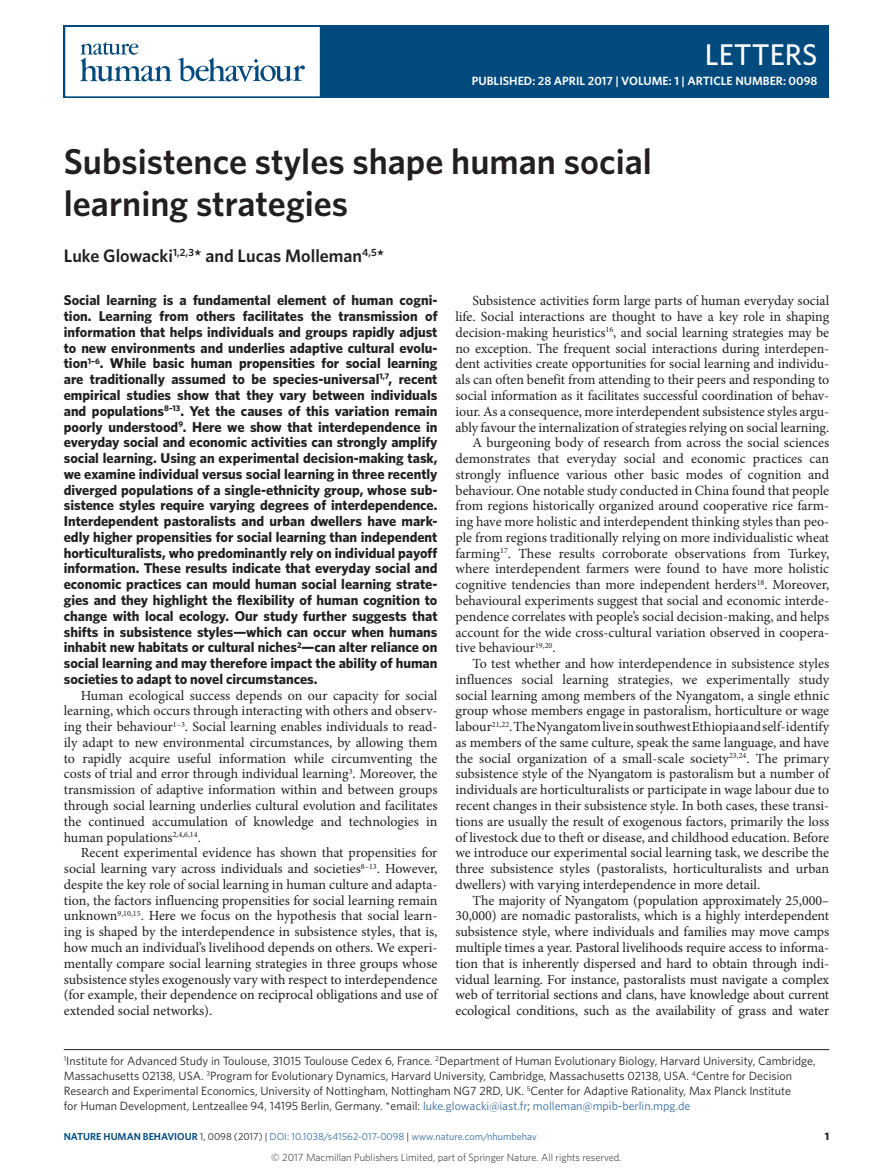
<style>
.page{position:relative;width:893px;height:1174px;background:#fff}
.page>*{position:absolute;margin:0;border:0;box-sizing:border-box;transform-origin:0 0}
.pAtl{font:600 36px/42px "Whitney";color:#231f20}
.t1{font:500 30px "Whitney";color:#fff}
.pAu_dblcl{font:600 18px "Whitney";color:#231f20}
.pAbstext_snglcol{font:700 14.25px/15.8px "Whitney";color:#231f20;text-align:justify}
.pPara{font:13.95px/15.8px "Minion Pro";letter-spacing:-.005em;color:#231f20;text-align:justify}
.pAffiliation{font:12px/15px "Whitney";color:#231f20}
.t2{font:600 12px "Whitney";color:#fff}
.t3{font:700 10.8px "Whitney";color:#231f20}
.t4{font:300 10.5px "Whitney";color:#231f20}
.pFooter-Left{font:10.2px "Whitney";color:#326a9f}
.s1{color:#326a9f}
.s2{font-weight:600;color:#004a7d}
.s3{color:#231f20}
</style>
<div class="page">
<div style="left:64px;top:26px;width:765px;height:72px;background:#004a7d"></div>
<div style="left:64px;top:26px;width:257px;height:72px;background:#fff;border:2px solid #004a7d"></div>
<svg style="left:80px;top:42px;width:92px;height:39px"></svg>
<svg style="left:178px;top:58px;width:127px;height:24px"></svg>
<hr style="left:64px;top:1049px;width:765px;height:1px;background:#231f20">
<h2 class="t1" style="left:705px;top:34px;width:114px">LETTERS</h2>
<p class="t2" style="left:472px;top:73px;width:347px">PUBLISHED: 28 APRIL 2017 | VOLUME: 1 | ARTICLE NUMBER: 0098</p>
<p class="pAtl" style="left:64px;top:140px;width:590px">Subsistence styles shape human social learning strategies</p>
<p class="pAu_dblcl" style="left:64px;top:244px;width:322px">Luke Glowacki<sup>1,2,3</sup>* and Lucas Molleman<sup>4,5</sup>*</p>
<p class="pAbstext_snglcol" style="left:64px;top:292px;width:375px">Social learning is a fundamental element of human cogni&shy;tion. Learning from others facilitates the transmission of information that helps individuals and groups rapidly adjust to new environments and underlies adaptive cultural evolu&shy;tion<sup>1–6</sup>. While basic human propensities for social learning are traditionally assumed to be species-universal<sup>1,7</sup>, recent empirical studies show that they vary between individuals and populations<sup>8–13</sup>. Yet the causes of this variation remain poorly understood<sup>9</sup>. Here we show that interdependence in everyday social and economic activities can strongly amplify social learning. Using an experimental decision-making task, we examine individual versus social learning in three recently diverged populations of a single-ethnicity group, whose sub&shy;sistence styles require varying degrees of interdependence.<br>Interdependent pastoralists and urban dwellers have mark&shy;edly higher propensities for social learning than independent horticulturalists, who predominantly rely on individual payoff information. These results indicate that everyday social and economic practices can mould human social learning strate&shy;gies and they highlight the flexibility of human cognition to change with local ecology. Our study further suggests that shifts in subsistence styles—which can occur when humans inhabit new habitats or cultural niches<sup>2</sup>—can alter reliance on social learning and may therefore impact the ability of human societies to adapt to novel circumstances.</p>
<p class="pPara" style="left:64px;top:687px;width:375px;text-indent:17px">Human ecological success depends on our capacity for social learning, which occurs through interacting with others and observ&shy;ing their behaviour<sup>1–3</sup>. Social learning enables individuals to read&shy;ily adapt to new environmental circumstances, by allowing them to rapidly acquire useful information while circumventing the costs of trial and error through individual learning<sup>3</sup>. Moreover, the transmission of adaptive information within and between groups through social learning underlies cultural evolution and facilitates the continued accumulation of knowledge and technologies in human populations<sup>2,4,6,14</sup>.</p>
<p class="pPara" style="left:64px;top:845px;width:375px;text-indent:17px">Recent experimental evidence has shown that propensities for social learning vary across individuals and societies<sup>8–13</sup>. However, despite the key role of social learning in human culture and adapta&shy;tion, the factors influencing propensities for social learning remain unknown<sup>9,10,15</sup>. Here we focus on the hypothesis that social learn&shy;ing is shaped by the interdependence in subsistence styles, that is, how much an individual’s livelihood depends on others. We experi&shy;mentally compare social learning strategies in three groups whose subsistence styles exogenously vary with respect to interdependence (for example, their dependence on reciprocal obligations and use of extended social networks).</p>
<p class="pPara" style="left:455px;top:293px;width:375px;text-indent:17px">Subsistence activities form large parts of human everyday social life. Social interactions are thought to have a key role in shaping decision-making heuristics<sup>16</sup>, and social learning strategies may be no exception. The frequent social interactions during interdepen&shy;dent activities create opportunities for social learning and individu&shy;als can often benefit from attending to their peers and responding to social information as it facilitates successful coordination of behav&shy;iour. As a consequence, more interdependent subsistence styles argu&shy;ably favour the internalization of strategies relying on social learning.</p>
<p class="pPara" style="left:455px;top:435px;width:375px;text-indent:17px">A burgeoning body of research from across the social sciences demonstrates that everyday social and economic practices can strongly influence various other basic modes of cognition and behaviour. One notable study conducted in China found that people from regions historically organized around cooperative rice farm&shy;ing have more holistic and interdependent thinking styles than peo&shy;ple from regions traditionally relying on more individualistic wheat farming<sup>17</sup>. These results corroborate observations from Turkey, where interdependent farmers were found to have more holistic cognitive tendencies than more independent herders<sup>18</sup>. Moreover, behavioural experiments suggest that social and economic interde&shy;pendence correlates with people’s social decision-making, and helps account for the wide cross-cultural variation observed in coopera&shy;tive behaviour<sup>19,20</sup>.</p>
<p class="pPara" style="left:455px;top:656px;width:375px;text-indent:17px">To test whether and how interdependence in subsistence styles influences social learning strategies, we experimentally study social learning among members of the Nyangatom, a single ethnic group whose members engage in pastoralism, horticulture or wage labour<sup>21,22</sup>. The Nyangatom live in southwest Ethiopia and self-identify as members of the same culture, speak the same language, and have the social organization of a small-scale society<sup>23,24</sup>. The primary subsistence style of the Nyangatom is pastoralism but a number of individuals are horticulturalists or participate in wage labour due to recent changes in their subsistence style. In both cases, these transi&shy;tions are usually the result of exogenous factors, primarily the loss of livestock due to theft or disease, and childhood education. Before we introduce our experimental social learning task, we describe the three subsistence styles (pastoralists, horticulturalists and urban dwellers) with varying interdependence in more detail.</p>
<p class="pPara" style="left:455px;top:892px;width:375px;text-indent:17px">The majority of Nyangatom (population approximately 25,000– 30,000) are nomadic pastoralists, which is a highly interdependent subsistence style, where individuals and families may move camps multiple times a year. Pastoral livelihoods require access to informa&shy;tion that is inherently dispersed and hard to obtain through indi&shy;vidual learning. For instance, pastoralists must navigate a complex web of territorial sections and clans, have knowledge about current ecological conditions, such as the availability of grass and water</p>
<p class="pAffiliation" style="left:64px;top:1053px;width:753px"><sup>1</sup>Institute for Advanced Study in Toulouse, 31015 Toulouse Cedex 6, France. <sup>2</sup>Department of Human Evolutionary Biology, Harvard University, Cambridge, Massachusetts 02138, USA. <sup>3</sup>Program for Evolutionary Dynamics, Harvard University, Cambridge, Massachusetts 02138, USA. <sup>4</sup>Centre for Decision Research and Experimental Economics, University of Nottingham, Nottingham NG7 2RD, UK. <sup>5</sup>Center for Adaptive Rationality, Max Planck Institute<br>for Human Development, Lentzeallee 94, 14195 Berlin, Germany. *email: <span class="s1">luke.glowacki@iast.fr</span>; <span class="s1">molleman@mpib-berlin.mpg.de</span></p>
<p class="pFooter-Left" style="left:64px;top:1129px;width:474px"><span class="s2">NATURE HUMAN BEHAVIOUR</span> <span class="s3">1, 0098 (2017) |</span> DOI: 10.1038/s41562-017-0098 <span class="s3">|</span> www.nature.com/nhumbehav</p>
<p class="t4" style="left:271px;top:1150px;width:352px">© 2017 Macmillan Publishers Limited, part of Springer Nature. All rights reserved.</p>
<p class="t3" style="left:825px;top:1129px;width:6px">1</p>
</div>
